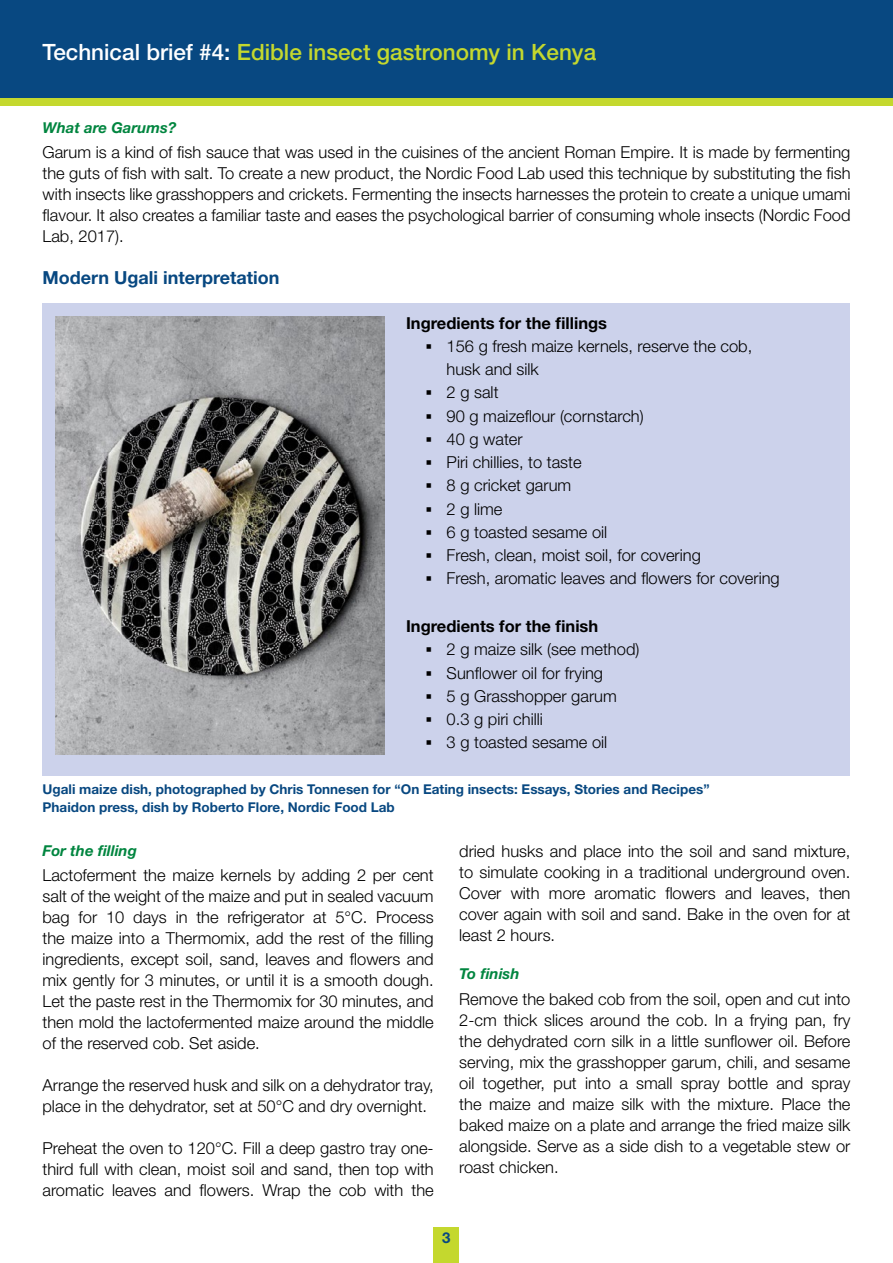
<style>
.page{position:relative;width:893px;height:1263px;background:#fff}
.page>*{position:absolute;margin:0;border:0;box-sizing:border-box;transform-origin:0 0}
.t1{font:500 22.5px "Helvetica Neue LT Std";color:#c4d82e}
.t2{font:700 18px "Helvetica Neue LT Std";color:#084881}
.t3{font:300 16.5px/21px "Helvetica Neue LT Std";color:#000;text-align:justify}
.t4{font:700 16.5px "Helvetica Neue LT Std";color:#000}
.t5{font:italic 700 15px "Helvetica Neue LT Std";color:#00853f}
.t6{font:700 15px "Helvetica Neue LT Std";color:#084881}
.t7{font:700 13.5px/18px "Helvetica Neue LT Std";color:#084881}
.s1{color:#fff}
</style>
<div class="page">
<div style="left:434px;top:1228px;width:25px;height:35px;background:#c4d82e"></div>
<div style="left:43px;top:303px;width:807px;height:472px;background:#ccd2eb"></div>
<div style="left:0;top:0;width:893px;height:101px;background:#084881"></div>
<div style="left:0;top:98px;width:893px;height:7px;background:#c4d82e"></div>
<img style="left:55px;top:317px;width:329px;height:437px">
<h1 class="t1" style="left:43px;top:38px;width:555px"><span class="s1">Technical brief #4:</span> Edible insect gastronomy in Kenya</h1>
<p class="t5" style="left:43px;top:118px;width:135px">What are Garums?</p>
<p class="t3" style="left:43px;top:141px;width:809px">Garum is a kind of fish sauce that was used in the cuisines of the ancient Roman Empire. It is made by fermenting the guts of fish with salt. To create a new product, the Nordic Food Lab used this technique by substituting the fish with insects like grasshoppers and crickets. Fermenting the insects harnesses the protein to create a unique umami flavour. It also creates a familiar taste and eases the psychological barrier of consuming whole insects (Nordic Food Lab, 2017).</p>
<p class="t2" style="left:43px;top:266px;width:238px">Modern Ugali interpretation</p>
<p class="t4" style="left:406px;top:312px;width:202px">Ingredients for the fillings</p>
<p class="t3" style="left:447px;top:334px;width:307px;line-height:23.2px;text-indent:-21px">▪ 156 g fresh maize kernels, reserve the cob, husk and silk</p>
<p class="t3" style="left:426px;top:382px;width:74px">▪ 2 g salt</p>
<p class="t3" style="left:426px;top:405px;width:220px">▪ 90 g maizeflour (cornstarch)</p>
<p class="t3" style="left:426px;top:428px;width:99px">▪ 40 g water</p>
<p class="t3" style="left:426px;top:451px;width:158px">▪ Piri chillies, to taste</p>
<p class="t3" style="left:426px;top:475px;width:147px">▪ 8 g cricket garum</p>
<p class="t3" style="left:426px;top:498px;width:78px">▪ 2 g lime</p>
<p class="t3" style="left:426px;top:521px;width:183px">▪ 6 g toasted sesame oil</p>
<p class="t3" style="left:426px;top:544px;width:277px">▪ Fresh, clean, moist soil, for covering</p>
<p class="t3" style="left:426px;top:568px;width:356px">▪ Fresh, aromatic leaves and flowers for covering</p>
<p class="t4" style="left:406px;top:616px;width:194px">Ingredients for the finish</p>
<p class="t3" style="left:426px;top:639px;width:215px">▪ 2 g maize silk (see method)</p>
<p class="t3" style="left:426px;top:662px;width:179px">▪ Sunflower oil for frying</p>
<p class="t3" style="left:426px;top:685px;width:193px">▪ 5 g Grasshopper garum</p>
<p class="t3" style="left:426px;top:708px;width:119px">▪ 0.3 g piri chilli</p>
<p class="t3" style="left:426px;top:732px;width:183px">▪ 3 g toasted sesame oil</p>
<p class="t7" style="left:43px;top:780px;width:668px">Ugali maize dish, photographed by Chris Tonnesen for “On Eating insects: Essays, Stories and Recipes”<br>Phaidon press, dish by Roberto Flore, Nordic Food Lab</p>
<p class="t5" style="left:43px;top:841px;width:96px">For the filling</p>
<p class="t3" style="left:43px;top:864px;width:393px">Lactoferment the maize kernels by adding 2 per cent salt of the weight of the maize and put in sealed vacuum bag for 10 days in the refrigerator at 5°C. Process the maize into a Thermomix, add the rest of the filling ingredients, except soil, sand, leaves and flowers and mix gently for 3 minutes, or until it is a smooth dough.<br>Let the paste rest in the Thermomix for 30 minutes, and then mold the lactofermented maize around the middle of the reserved cob. Set aside.</p>
<p class="t3" style="left:43px;top:1075px;width:393px">Arrange the reserved husk and silk on a dehydrator tray, place in the dehydrator, set at 50°C and dry overnight.</p>
<p class="t3" style="left:43px;top:1138px;width:393px">Preheat the oven to 120°C. Fill a deep gastro tray one&shy;third full with clean, moist soil and sand, then top with aromatic leaves and flowers. Wrap the cob with the</p>
<p class="t3" style="left:459px;top:840px;width:393px">dried husks and place into the soil and sand mixture, to simulate cooking in a traditional underground oven.<br>Cover with more aromatic flowers and leaves, then cover again with soil and sand. Bake in the oven for at least 2 hours.</p>
<p class="t5" style="left:459px;top:965px;width:62px">To finish</p>
<p class="t3" style="left:459px;top:988px;width:393px">Remove the baked cob from the soil, open and cut into 2-cm thick slices around the cob. In a frying pan, fry the dehydrated corn silk in a little sunflower oil. Before serving, mix the grasshopper garum, chili, and sesame oil together, put into a small spray bottle and spray the maize and maize silk with the mixture. Place the baked maize on a plate and arrange the fried maize silk alongside. Serve as a side dish to a vegetable stew or roast chicken.</p>
<p class="t6" style="left:442px;top:1228px;width:10px">3</p>
</div>
